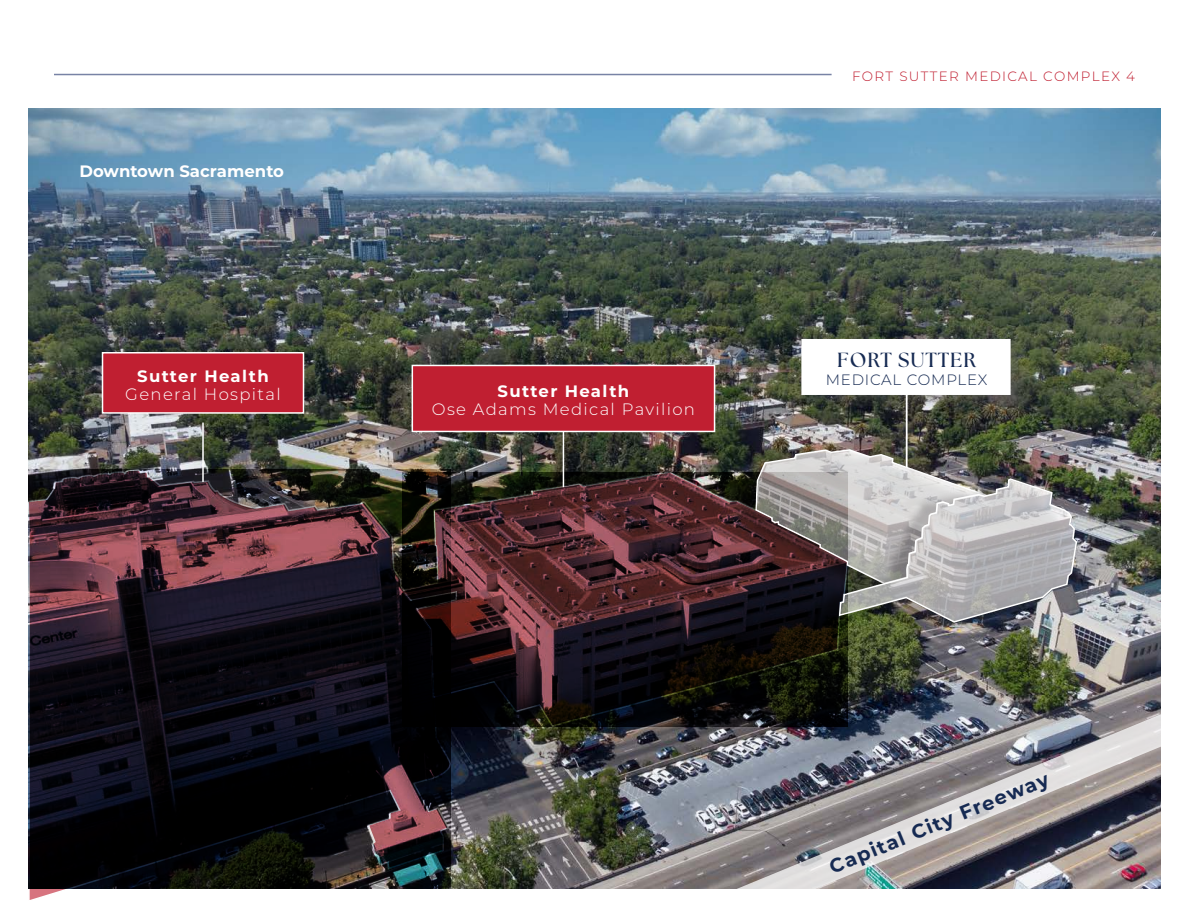
<style>
.page{position:relative;width:1188px;height:918px;background:#fff}
.page>*{position:absolute;margin:0;border:0;box-sizing:border-box;transform-origin:0 0}
.t1{font:700 20.4px "The Seasons";letter-spacing:.05em;color:#162a52}
.t2{font:700 19.5px "Montserrat";color:#162a52}
.t3{font:300 16.5px "Montserrat";letter-spacing:.08em;color:#fff}
.t4{font:700 16.5px "Montserrat";letter-spacing:.065em;color:#fff}
.t5{font:700 16.5px "Montserrat";color:#fff}
.t6{font:300 15px "Montserrat";letter-spacing:.05em;color:#162a52}
.t7{font:300 13.5px "Montserrat";letter-spacing:.1em;color:#c01f31}
</style>
<div class="page">
<hr style="left:54px;top:74px;width:778px;height:1px;background:#7883a5">
<img style="left:29px;top:109px;width:1132px;height:780px">
<svg style="left:28px;top:468px;width:424px;height:432px"></svg>
<div style="left:817px;top:474px;width:253px;height:160px;background:#231f20;opacity:.5"></div>
<img style="left:755px;top:448px;width:323px;height:176px">
<svg style="left:400px;top:470px;width:449px;height:258px"></svg>
<hr style="left:563px;top:428px;width:1px;height:59px;background:#fff">
<div style="left:412px;top:365px;width:303px;height:66px;background:#c01f31"></div>
<div style="left:412px;top:365px;width:303px;height:67px;border:2px solid #fff"></div>
<hr style="left:202px;top:423px;width:2px;height:59px;background:#fff">
<div style="left:103px;top:353px;width:201px;height:60px;background:#c01f31"></div>
<div style="left:102px;top:352px;width:202px;height:62px;border:2px solid #fff"></div>
<img style="left:686px;top:677px;width:475px;height:212px">
<div style="left:798px;top:334px;width:229px;height:148px;background:#57585a;opacity:.5"></div>
<hr style="left:906px;top:362px;width:2px;height:105px;background:#fff">
<div style="left:801px;top:339px;width:210px;height:56px;background:#fff"></div>
<p class="t5" style="left:79px;top:159px;width:206px">Downtown Sacramento</p>
<p class="t4" style="left:137px;top:364px;width:133px">Sutter Health</p>
<p class="t3" style="left:125px;top:383px;width:157px">General Hospital</p>
<p class="t4" style="left:498px;top:380px;width:133px">Sutter Health</p>
<p class="t3" style="left:432px;top:398px;width:265px">Ose Adams Medical Pavilion</p>
<p class="t7" style="left:852px;top:68px;width:284px">FORT SUTTER MEDICAL COMPLEX 4</p>
<p class="t1" style="left:837px;top:346px;width:140px">FORT SUTTER</p>
<p class="t6" style="left:826px;top:369px;width:163px">MEDICAL COMPLEX</p>
<p class="t2" style="left:825px;top:854px;width:237px;rotate:-22deg">Capital City Freeway</p>
</div>
